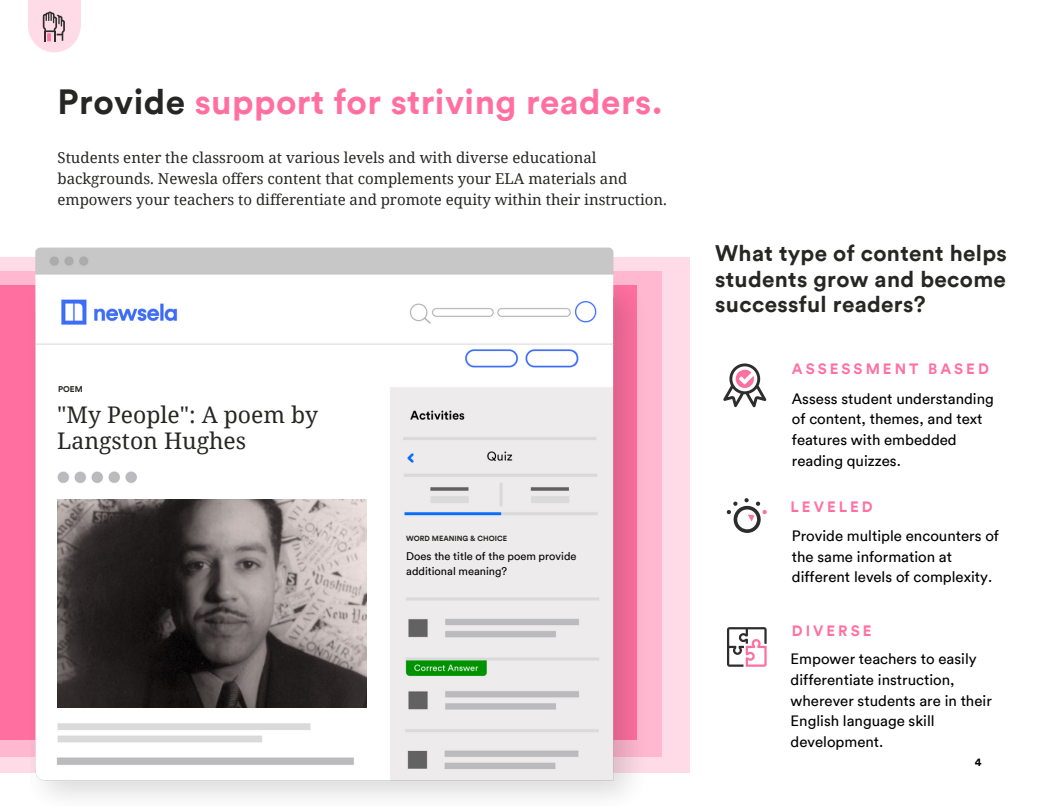
<style>
.page{position:relative;width:1053px;height:810px;background:#fff}
.page>*{position:absolute;margin:0;border:0;box-sizing:border-box;transform-origin:0 0}
.t1{font:700 35px "Circular";letter-spacing:.015em;color:#ff70a1}
.t2{font:22.88px/26.2px "Noto Serif";color:#262624}
.t3{font:700 22.5px/25.2px "Circular";letter-spacing:.015em;color:#262624;text-align:justify}
.t4{font:15px/20.6px "Circular";color:#000}
.t5{font:15px/20.6px "Noto Serif";color:#262624}
.t6{font:700 15px "Circular";letter-spacing:.2em;color:#ff70a1}
.t7{font:700 11.25px "Circular";color:#000}
.t8{font:11.12px/15.4px "Circular";color:#000}
.t9{font:700 8.38px "Circular";color:#262624}
.t10{font:700 7.5px "Circular";color:#262624}
.s1{color:#262624}
</style>
<div class="page">
<div style="left:0;top:257px;width:689px;height:516px;background:#ffdbe8"></div>
<div style="left:0;top:285px;width:636px;height:455px;background:#ff70a1"></div>
<img style="left:31px;top:247px;width:631px;height:551px">
<img style="left:58px;top:499px;width:308px;height:208px">
<svg style="left:726px;top:498px;width:40px;height:35px"></svg>
<svg style="left:727px;top:627px;width:39px;height:40px"></svg>
<svg style="left:723px;top:363px;width:43px;height:44px"></svg>
<div style="left:28px;top:0;width:53px;height:28px;background:#ffdbe8"></div>
<div style="left:28px;top:0;width:53px;height:52px;background:#ffdbe8;border-radius:50%"></div>
<svg style="left:43px;top:12px;width:22px;height:29px"></svg>
<h1 class="t1" style="left:58px;top:79px;width:606px"><span class="s1">Provide</span> support for striving readers.</h1>
<p class="t5" style="left:58px;top:147px;width:611px">Students enter the classroom at various levels and with diverse educational backgrounds. Newesla offers content that complements your ELA materials and empowers your teachers to differentiate and promote equity within their instruction.</p>
<p class="t9" style="left:58px;top:384px;width:26px">POEM</p>
<h2 class="t2" style="left:57px;top:401px;width:262px">"My People": A poem by<br>Langston Hughes</h2>
<p class="t10" style="left:406px;top:534px;width:102px">WORD MEANING &amp; CHOICE</p>
<p class="t8" style="left:406px;top:548px;width:172px">Does the title of the poem provide additional meaning?</p>
<h3 class="t3" style="left:715px;top:240px;width:293px">What type of content helps students grow and become successful readers?</h3>
<p class="t6" style="left:791px;top:359px;width:198px">ASSESSMENT BASED</p>
<p class="t4" style="left:791px;top:388px;width:203px">Assess student understanding of content, themes, and text features with embedded reading quizzes.</p>
<p class="t6" style="left:790px;top:497px;width:84px">LEVELED</p>
<p class="t4" style="left:791px;top:525px;width:209px">Provide multiple encounters of the same information at different levels of complexity.</p>
<p class="t6" style="left:791px;top:621px;width:81px">DIVERSE</p>
<p class="t4" style="left:790px;top:649px;width:203px">Empower teachers to easily differentiate instruction, wherever students are in their<br>English language skill development.</p>
<p class="t7" style="left:974px;top:754px;width:8px">4</p>
</div>
